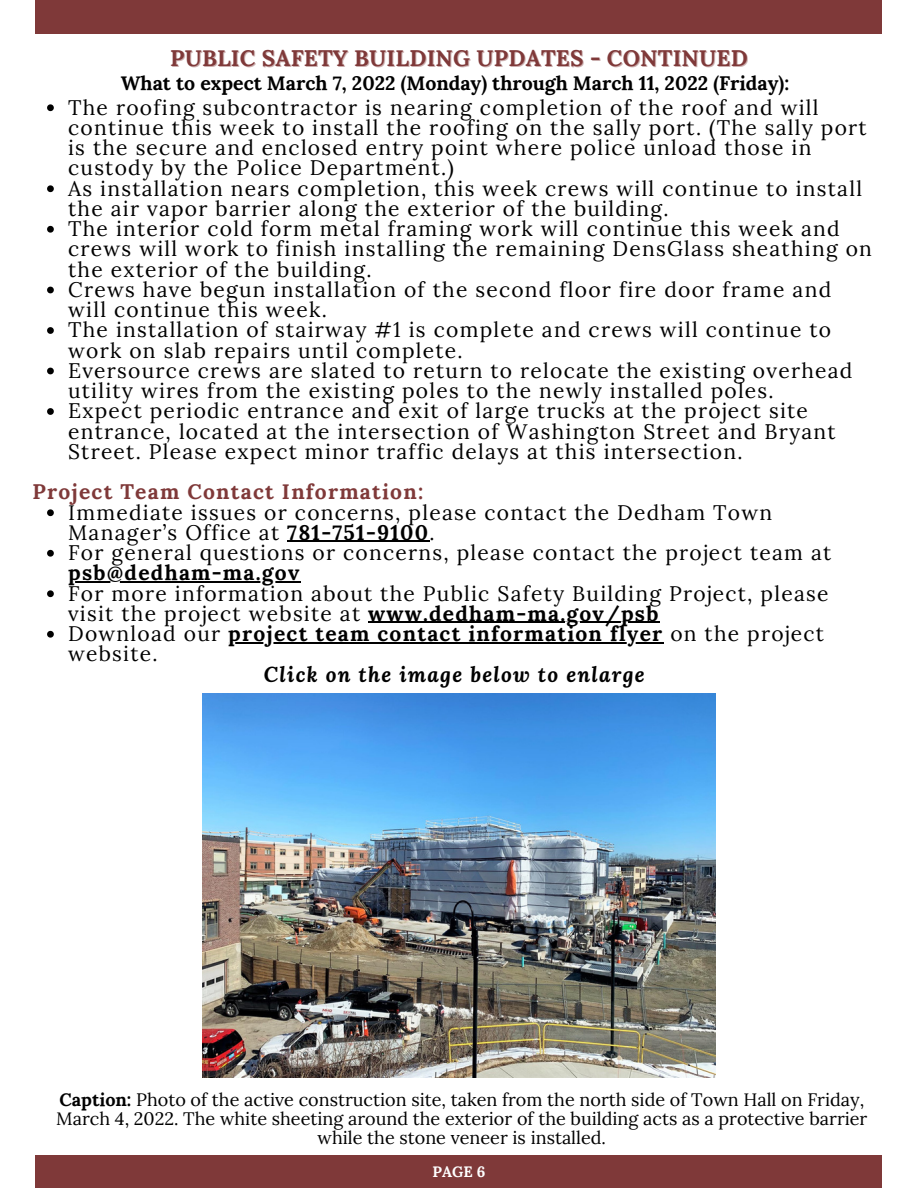
<style>
.page{position:relative;width:918px;height:1188px;background:#fff}
.page>*{position:absolute;margin:0;border:0;box-sizing:border-box;transform-origin:0 0}
.t1{font:700 22.5px "Lora";letter-spacing:.01em;color:#7f3939}
.t2{font:21px/20.2px "Lora";letter-spacing:.06em;color:#000}
.t3{font:700 21px/20.2px "Lora";letter-spacing:.06em;color:#000}
.t4{font:700 21px "Lora";letter-spacing:.06em;color:#7f3939}
.t5{font:italic 700 21px "Lora";letter-spacing:.06em;color:#000}
.t6{font:700 19.5px "Lora";color:#000}
.t7{font:18px/19.2px "Lora";color:#000;text-align:center}
.t8{font:700 15px "Lora";color:#fff}
.s1{font-weight:700}
.s2{font-weight:400}
</style>
<div class="page">
<div style="left:36px;top:1155px;width:846px;height:33px;background:#7f3939"></div>
<div style="left:36px;top:0;width:846px;height:34px;background:#7f3939"></div>
<img style="left:202px;top:693px;width:513px;height:385px">
<svg style="left:47px;top:104px;width:7px;height:7px"></svg>
<svg style="left:47px;top:185px;width:7px;height:7px"></svg>
<svg style="left:47px;top:226px;width:7px;height:7px"></svg>
<svg style="left:47px;top:287px;width:7px;height:6px"></svg>
<svg style="left:47px;top:327px;width:7px;height:7px"></svg>
<svg style="left:47px;top:368px;width:7px;height:6px"></svg>
<svg style="left:47px;top:408px;width:7px;height:7px"></svg>
<svg style="left:47px;top:509px;width:7px;height:7px"></svg>
<hr style="left:287px;top:541px;width:142px;height:1px;background:#000">
<svg style="left:47px;top:550px;width:7px;height:7px"></svg>
<hr style="left:68px;top:581px;width:233px;height:2px;background:#000">
<svg style="left:47px;top:590px;width:7px;height:7px"></svg>
<hr style="left:368px;top:622px;width:292px;height:1px;background:#000">
<svg style="left:47px;top:631px;width:7px;height:7px"></svg>
<hr style="left:228px;top:642px;width:436px;height:1px;background:#000">
<p class="t1" style="left:170px;top:43px;width:579px">PUBLIC SAFETY BUILDING UPDATES - CONTINUED</p>
<p class="t6" style="left:121px;top:70px;width:670px">What to expect March 7, 2022 (Monday) through March 11, 2022 (Friday):</p>
<p class="t2" style="left:68px;top:97px;width:800px">The roofing subcontractor is nearing completion of the roof and will continue this week to install the roofing on the sally port. (The sally port is the secure and enclosed entry point where police unload those in custody by the Police Department.)</p>
<p class="t2" style="left:68px;top:178px;width:795px">As installation nears completion, this week crews will continue to install the air vapor barrier along the exterior of the building.</p>
<p class="t2" style="left:68px;top:218px;width:805px">The interior cold form metal framing work will continue this week and crews will work to finish installing the remaining DensGlass sheathing on the exterior of the building.</p>
<p class="t2" style="left:68px;top:279px;width:765px">Crews have begun installation of the second floor fire door frame and will continue this week.</p>
<p class="t2" style="left:68px;top:319px;width:765px">The installation of stairway #1 is complete and crews will continue to work on slab repairs until complete.</p>
<p class="t2" style="left:68px;top:360px;width:786px">Eversource crews are slated to return to relocate the existing overhead utility wires from the existing poles to the newly installed poles.</p>
<p class="t2" style="left:68px;top:400px;width:769px">Expect periodic entrance and exit of large trucks at the project site entrance, located at the intersection of Washington Street and Bryant<br>Street. Please expect minor traffic delays at this intersection.</p>
<p class="t2" style="left:68px;top:502px;width:706px">Immediate issues or concerns, please contact the Dedham Town<br>Manager’s Office at <span class="s1">781-751-9100</span>.</p>
<p class="t2" style="left:68px;top:542px;width:765px">For general questions or concerns, please contact the project team at <span class="s1">psb@dedham-ma.gov</span></p>
<p class="t2" style="left:68px;top:583px;width:762px">For more information about the Public Safety Building Project, please visit the project website at <span class="s1">www.dedham-ma.gov/psb</span></p>
<p class="t3" style="left:68px;top:623px;width:757px"><span class="s2">Download our</span> project team contact information flyer <span class="s2">on the project website.</span></p>
<p class="t4" style="left:32px;top:478px;width:392px">Project Team Contact Information:</p>
<p class="t5" style="left:264px;top:660px;width:383px">Click on the image below to enlarge</p>
<p class="t7" style="left:56px;top:1090px;width:813px"><span class="s1">Caption:</span> Photo of the active construction site, taken from the north side of Town Hall on Friday,<br>March 4, 2022. The white sheeting around the exterior of the building acts as a protective barrier while the stone veneer is installed.</p>
<p class="t8" style="left:433px;top:1162px;width:54px">PAGE 6</p>
</div>
